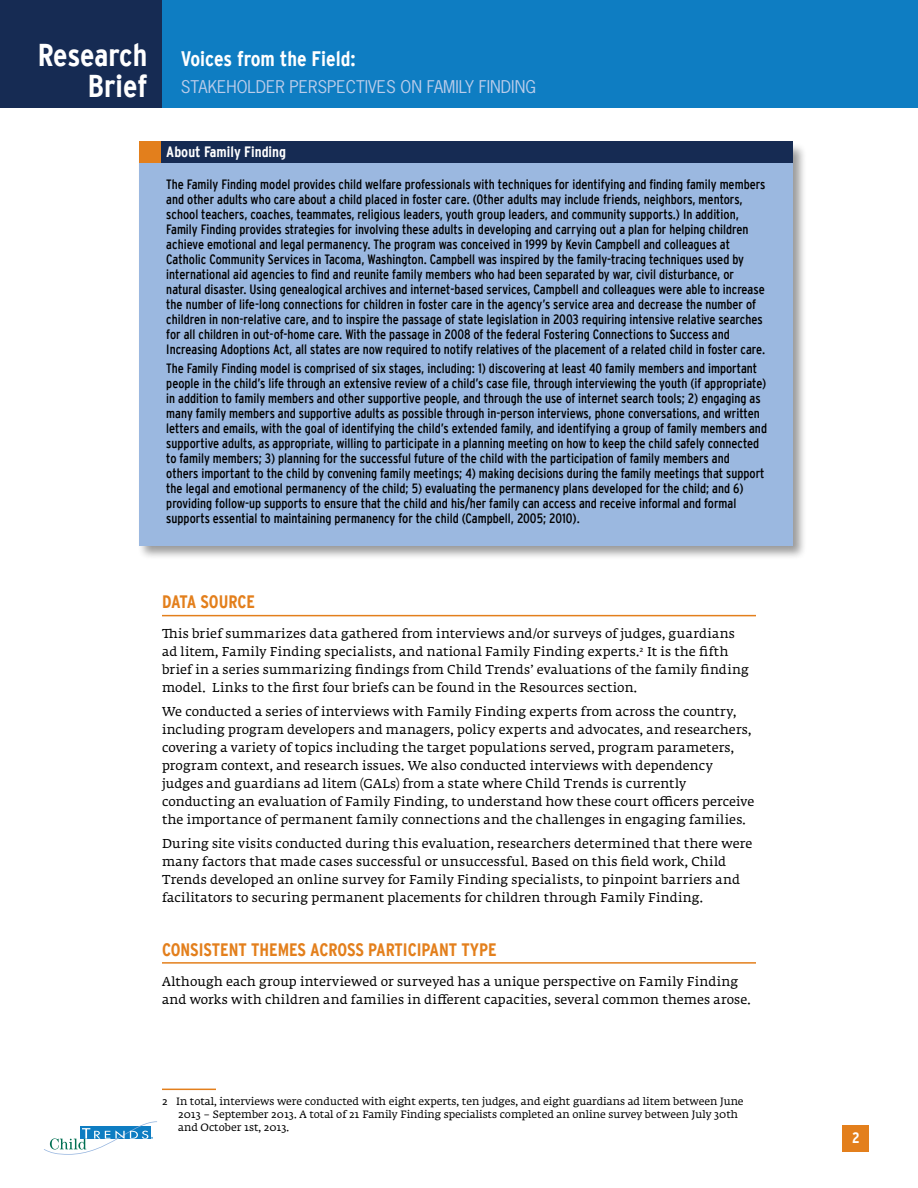
<style>
.page{position:relative;width:918px;height:1188px;background:#fff}
.page>*{position:absolute;margin:0;border:0;box-sizing:border-box;transform-origin:0 0}
.t1{font:700 condensed 31.5px/31.5px "Interstate";letter-spacing:-.005em;color:#fff;text-align:right}
.t2{font:700 condensed 21px "Interstate";color:#fff}
.t3{font:700 condensed 18px "Interstate";color:#e37f1c}
.t4{font:16.5px "News Gothic Std";color:#baccea}
.t5{font:700 condensed 15px "Interstate";color:#fff}
.t6{font:condensed 13.5px/15px "Interstate";color:#000}
.t7{font:12.75px/18px "Fedra Serif A Std";letter-spacing:.015em;color:#000}
.t8{font:10.5px/12.8px "Fedra Serif A Std";color:#000}
</style>
<div class="page">
<div style="left:0;top:0;width:918px;height:108px;background:#0e7dc2"></div>
<div style="left:842px;top:1125px;width:27px;height:27px;background:#e37f1c"></div>
<div style="left:0;top:0;width:162px;height:108px;background:#162b53"></div>
<svg style="left:44px;top:1121px;width:113px;height:34px"></svg>
<hr style="left:162px;top:615px;width:594px;height:1px;background:#e37f1c">
<hr style="left:162px;top:962px;width:594px;height:2px;background:#e37f1c">
<hr style="left:162px;top:1089px;width:54px;height:1px;background:#e37f1c">
<div style="left:137px;top:143px;width:671px;height:417px;background:#000;opacity:.4"></div>
<div style="left:139px;top:144px;width:654px;height:401px;background:#9bb8e0"></div>
<div style="left:139px;top:141px;width:654px;height:22px;background:#162b53"></div>
<div style="left:139px;top:141px;width:22px;height:22px;background:#e37f1c"></div>
<h1 class="t1" style="left:38px;top:39px;width:111px">Research<br>Brief</h1>
<h2 class="t2" style="left:181px;top:47px;width:176px">Voices from the Field:</h2>
<p class="t4" style="left:181px;top:76px;width:357px">STAKEHOLDER PERSPECTIVES ON FAMILY FINDING</p>
<p class="t5" style="left:166px;top:143px;width:121px">About Family Finding</p>
<p class="t6" style="left:166px;top:177px;width:601px">The Family Finding model provides child welfare professionals with techniques for identifying and finding family members and other adults who care about a child placed in foster care. (Other adults may include friends, neighbors, mentors, school teachers, coaches, teammates, religious leaders, youth group leaders, and community supports.) In addition, Family Finding provides strategies for involving these adults in developing and carrying out a plan for helping children achieve emotional and legal permanency. The program was conceived in 1999 by Kevin Campbell and colleagues at Catholic Community Services in Tacoma, Washington. Campbell was inspired by the family-tracing techniques used by international aid agencies to find and reunite family members who had been separated by war, civil disturbance, or natural disaster. Using genealogical archives and internet-based services, Campbell and colleagues were able to increase the number of life-long connections for children in foster care in the agency’s service area and decrease the number of children in non-relative care, and to inspire the passage of state legislation in 2003 requiring intensive relative searches for all children in out-of-home care. With the passage in 2008 of the federal Fostering Connections to Success and Increasing Adoptions Act, all states are now required to notify relatives of the placement of a related child in foster care.</p>
<p class="t6" style="left:166px;top:361px;width:602px">The Family Finding model is comprised of six stages, including: 1) discovering at least 40 family members and important people in the child’s life through an extensive review of a child’s case file, through interviewing the youth (if appropriate) in addition to family members and other supportive people, and through the use of internet search tools; 2) engaging as many family members and supportive adults as possible through in-person interviews, phone conversations, and written letters and emails, with the goal of identifying the child’s extended family, and identifying a group of family members and supportive adults, as appropriate, willing to participate in a planning meeting on how to keep the child safely connected to family members; 3) planning for the successful future of the child with the participation of family members and<br>others important to the child by convening family meetings; 4) making decisions during the family meetings that support the legal and emotional permanency of the child; 5) evaluating the permanency plans developed for the child; and 6) providing follow-up supports to ensure that the child and his/her family can access and receive informal and formal supports essential to maintaining permanency for the child (Campbell, 2005; 2010).</p>
<h3 class="t3" style="left:162px;top:592px;width:95px">DATA SOURCE</h3>
<p class="t7" style="left:162px;top:626px;width:588px">This brief summarizes data gathered from interviews and/or surveys of judges, guardians ad litem, Family Finding specialists, and national Family Finding experts.<sup>2</sup> It is the fifth brief in a series summarizing findings from Child Trends’ evaluations of the family finding model. Links to the first four briefs can be found in the Resources section.</p>
<p class="t7" style="left:162px;top:704px;width:594px">We conducted a series of interviews with Family Finding experts from across the country, including program developers and managers, policy experts and advocates, and researchers, covering a variety of topics including the target populations served, program parameters, program context, and research issues. We also conducted interviews with dependency judges and guardians ad litem (GALs) from a state where Child Trends is currently conducting an evaluation of Family Finding, to understand how these court officers perceive the importance of permanent family connections and the challenges in engaging families.</p>
<p class="t7" style="left:162px;top:836px;width:592px">During site visits conducted during this evaluation, researchers determined that there were many factors that made cases successful or unsuccessful. Based on this field work, Child Trends developed an online survey for Family Finding specialists, to pinpoint barriers and facilitators to securing permanent placements for children through Family Finding.</p>
<h3 class="t3" style="left:162px;top:939px;width:336px">CONSISTENT THEMES ACROSS PARTICIPANT TYPE</h3>
<p class="t7" style="left:162px;top:973px;width:590px">Although each group interviewed or surveyed has a unique perspective on Family Finding and works with children and families in different capacities, several common themes arose.</p>
<p class="t8" style="left:178px;top:1096px;width:567px;text-indent:-16px">2 In total, interviews were conducted with eight experts, ten judges, and eight guardians ad litem between June<br>2013 – September 2013. A total of 21 Family Finding specialists completed an online survey between July 30th and October 1st, 2013.</p>
<p class="t5" style="left:852px;top:1129px;width:9px">2</p>
</div>
